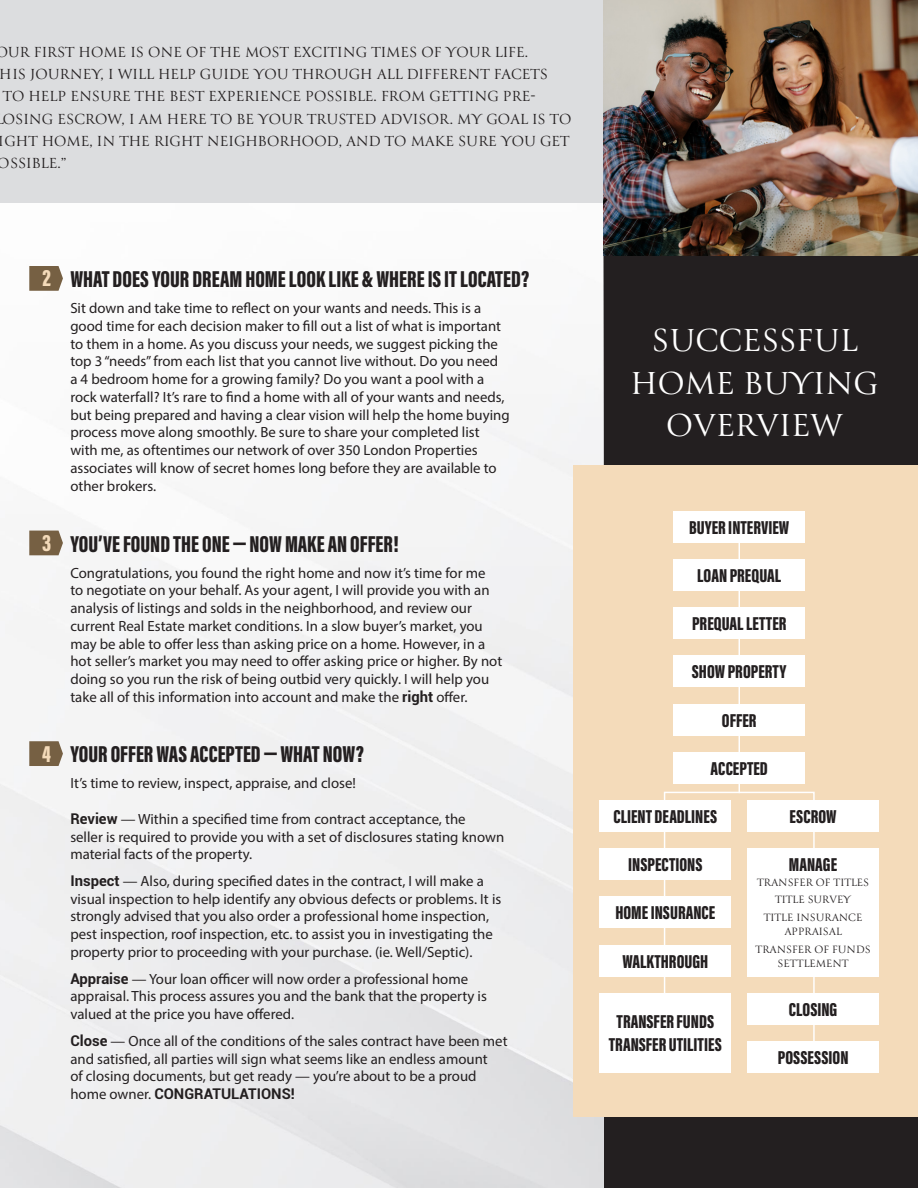
<style>
.page{position:relative;width:918px;height:1188px;background:#fff}
.page>*{position:absolute;margin:0;border:0;box-sizing:border-box;transform-origin:0 0}
.t1{font:35.55px/42.6px "Canto";color:#fff;text-align:center}
.t2{font:23.7px "Acumin Variable Concept";color:#231f20}
.t3{font:23.7px "Acumin Variable Concept";color:#f4dbba}
.t4{font:19.2px/23.1px "Acumin Variable Concept";color:#231f20;text-align:center}
.t5{font:16.35px "Canto";color:#231f20}
.t6{font:14.85px/17.7px "Myriad Pro";color:#231f20}
.t7{font:700 14.85px "Roboto";color:#231f20}
.t8{font:11.85px/17.7px "Canto";color:#231f20;text-align:center}
.s1{color:#f4dbba}
.s2{font-family:"Roboto";font-weight:700}
.s3{font-family:"Myriad Pro";font-weight:400}
</style>
<div class="page">
<div style="left:604px;top:256px;width:314px;height:932px;background:#231f20"></div>
<img style="left:0;top:202px;width:604px;height:986px">
<div style="left:0;top:0;width:604px;height:202px;background:#dcdddf"></div>
<svg style="left:29px;top:531px;width:34px;height:24px"></svg>
<svg style="left:29px;top:741px;width:34px;height:25px"></svg>
<svg style="left:29px;top:266px;width:34px;height:25px"></svg>
<img style="left:604px;top:0;width:314px;height:256px">
<div style="left:573px;top:465px;width:345px;height:652px;background:#f4dbba"></div>
<hr style="left:739px;top:517px;width:1px;height:276px;background:#fff">
<div style="left:674px;top:511px;width:131px;height:32px;background:#fff"></div>
<div style="left:674px;top:559px;width:131px;height:32px;background:#fff"></div>
<div style="left:674px;top:607px;width:131px;height:32px;background:#fff"></div>
<div style="left:674px;top:655px;width:131px;height:32px;background:#fff"></div>
<div style="left:674px;top:704px;width:131px;height:31px;background:#fff"></div>
<div style="left:674px;top:752px;width:131px;height:32px;background:#fff"></div>
<div style="left:747px;top:800px;width:132px;height:32px;background:#fff"></div>
<div style="left:747px;top:848px;width:132px;height:129px;background:#fff"></div>
<div style="left:747px;top:993px;width:132px;height:32px;background:#fff"></div>
<div style="left:747px;top:1041px;width:132px;height:32px;background:#fff"></div>
<div style="left:600px;top:800px;width:131px;height:32px;background:#fff"></div>
<div style="left:600px;top:848px;width:131px;height:32px;background:#fff"></div>
<div style="left:600px;top:896px;width:131px;height:32px;background:#fff"></div>
<div style="left:600px;top:945px;width:131px;height:32px;background:#fff"></div>
<div style="left:600px;top:993px;width:131px;height:80px;background:#fff"></div>
<p class="t5" style="left:-5px;top:42px;width:534px">OUR FIRST HOME IS ONE OF THE MOST EXCITING TIMES OF YOUR LIFE.</p>
<p class="t5" style="left:0;top:64px;width:550px">HIS JOURNEY, I WILL HELP GUIDE YOU THROUGH ALL DIFFERENT FACETS</p>
<p class="t5" style="left:3px;top:86px;width:534px">TO HELP ENSURE THE BEST EXPERIENCE POSSIBLE. FROM GETTING PRE-</p>
<p class="t5" style="left:3px;top:108px;width:570px">OSING ESCROW, I AM HERE TO BE YOUR TRUSTED ADVISOR. MY GOAL IS TO</p>
<p class="t5" style="left:-1px;top:131px;width:572px">IGHT HOME, IN THE RIGHT NEIGHBORHOOD, AND TO MAKE SURE YOU GET</p>
<p class="t5" style="left:-2px;top:153px;width:70px">OSSIBLE.”</p>
<h2 class="t2" style="left:43px;top:263px;width:488px"><span class="s1">2</span> WHAT DOES YOUR DREAM HOME LOOK LIKE &amp; WHERE IS IT LOCATED?</h2>
<p class="t6" style="left:70px;top:299px;width:441px">Sit down and take time to reflect on your wants and needs. This is a good time for each decision maker to fill out a list of what is important to them in a home. As you discuss your needs, we suggest picking the top 3 “needs” from each list that you cannot live without. Do you need<br>a 4 bedroom home for a growing family? Do you want a pool with a rock waterfall? It’s rare to find a home with all of your wants and needs, but being prepared and having a clear vision will help the home buying process move along smoothly. Be sure to share your completed list with me, as oftentimes our network of over 350 London Properties associates will know of secret homes long before they are available to other brokers.</p>
<h2 class="t3" style="left:42px;top:526px;width:11px">3</h2>
<h2 class="t3" style="left:42px;top:737px;width:10px">4</h2>
<h2 class="t2" style="left:70px;top:527px;width:330px">YOU’VE FOUND THE ONE — NOW MAKE AN OFFER!</h2>
<p class="t6" style="left:70px;top:563px;width:433px">Congratulations, you found the right home and now it’s time for me<br>to negotiate on your behalf. As your agent, I will provide you with an analysis of listings and solds in the neighborhood, and review our current Real Estate market conditions. In a slow buyer’s market, you may be able to offer less than asking price on a home. However, in a hot seller’s market you may need to offer asking price or higher. By not doing so you run the risk of being outbid very quickly. I will help you take all of this information into account and make the <span class="s2">right</span> offer.</p>
<h2 class="t2" style="left:70px;top:738px;width:295px">YOUR OFFER WAS ACCEPTED — WHAT NOW?</h2>
<p class="t6" style="left:70px;top:774px;width:287px">It’s time to review, inspect, appraise, and close!</p>
<p class="t6" style="left:70px;top:810px;width:435px"><span class="s2">Review</span> — Within a specified time from contract acceptance, the<br>seller is required to provide you with a set of disclosures stating known material facts of the property.</p>
<p class="t6" style="left:70px;top:872px;width:432px"><span class="s2">Inspect</span> — Also, during specified dates in the contract, I will make a visual inspection to help identify any obvious defects or problems. It is strongly advised that you also order a professional home inspection, pest inspection, roof inspection, etc. to assist you in investigating the property prior to proceeding with your purchase. (ie. Well/Septic).</p>
<p class="t6" style="left:70px;top:970px;width:418px"><span class="s2">Appraise</span> — Your loan officer will now order a professional home appraisal. This process assures you and the bank that the property is valued at the price you have offered.</p>
<p class="t6" style="left:70px;top:1032px;width:439px"><span class="s2">Close</span> — Once all of the conditions of the sales contract have been met and satisfied, all parties will sign what seems like an endless amount<br>of closing documents, but get ready — you’re about to be a proud</p>
<p class="t7" style="left:70px;top:1083px;width:226px"><span class="s3">home owner.</span> CONGRATULATIONS!</p>
<h1 class="t1" style="left:631px;top:321px;width:249px">SUCCESSFUL<br>HOME BUYING<br>OVERVIEW</h1>
<p class="t4" style="left:689px;top:515px;width:102px">BUYER INTERVIEW</p>
<p class="t4" style="left:697px;top:563px;width:86px">LOAN PREQUAL</p>
<p class="t4" style="left:692px;top:611px;width:96px">PREQUAL LETTER</p>
<p class="t4" style="left:692px;top:660px;width:96px">SHOW PROPERTY</p>
<p class="t4" style="left:722px;top:708px;width:36px">OFFER</p>
<p class="t4" style="left:711px;top:756px;width:59px">ACCEPTED</p>
<p class="t4" style="left:614px;top:804px;width:105px">CLIENT DEADLINES</p>
<p class="t4" style="left:628px;top:852px;width:76px">INSPECTIONS</p>
<p class="t4" style="left:615px;top:900px;width:101px">HOME INSURANCE</p>
<p class="t4" style="left:622px;top:949px;width:87px">WALKTHROUGH</p>
<p class="t4" style="left:609px;top:1009px;width:114px">TRANSFER FUNDS<br>TRANSFER UTILITIES</p>
<p class="t4" style="left:790px;top:804px;width:49px">ESCROW</p>
<p class="t4" style="left:789px;top:852px;width:50px">MANAGE</p>
<p class="t8" style="left:757px;top:874px;width:114px">TRANSFER OF TITLES<br>TITLE SURVEY<br>TITLE INSURANCE</p>
<p class="t8" style="left:756px;top:924px;width:117px">APPRAISAL<br>TRANSFER OF FUNDS</p>
<p class="t8" style="left:778px;top:956px;width:73px">SETTLEMENT</p>
<p class="t4" style="left:789px;top:997px;width:50px">CLOSING</p>
<p class="t4" style="left:778px;top:1045px;width:72px">POSSESSION</p>
</div>
